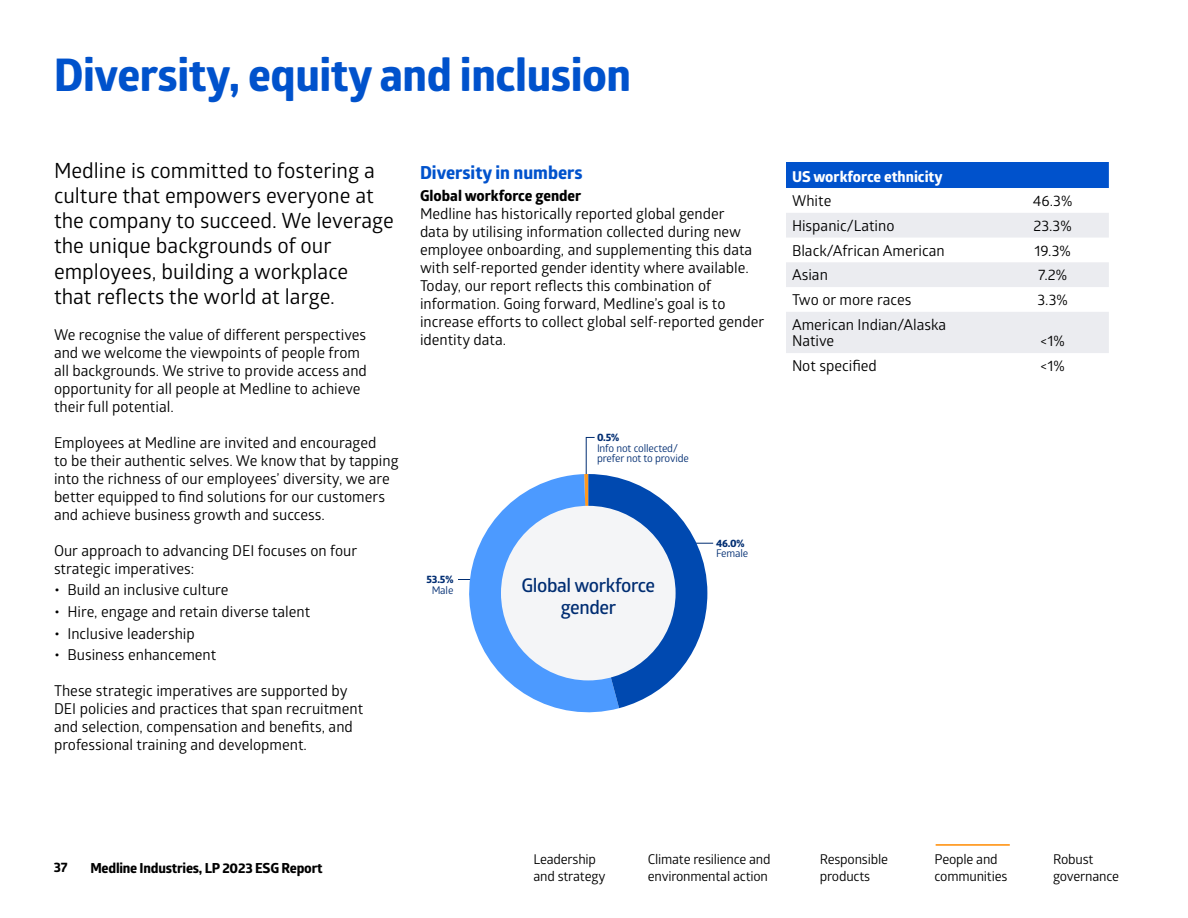
<style>
.page{position:relative;width:1188px;height:918px;background:#fff}
.page>*{position:absolute;margin:0;border:0;box-sizing:border-box;transform-origin:0 0}
.t1{font:800 45px "Glober";letter-spacing:-.01em;color:#0052cc}
.t2{font:21px/25.2px "Glober";color:#000}
.t3{font:600 18.9px/21.8px "Glober";letter-spacing:-.02em;color:#002d72;text-align:center}
.t4{font:800 18px "Glober";color:#0052cc}
.t5{font:15px/18px "Glober";color:#000}
.t6{font:800 15px "Glober";color:#000}
.t7{font:800 15px "Glober";color:#fff}
.t8{font:800 13.8px "Glober";letter-spacing:-.015em;color:#000}
.t9{font:13.5px/16.2px "Glober";letter-spacing:-.015em;color:#000}
.t10{font:800 13.5px "Glober";color:#000}
.t11{font:10.5px/10.5px "Glober";letter-spacing:-.015em;color:#002d72}
.t12{font:800 10.5px "Glober";color:#002d72}
.s1{font-weight:600;font-size:18px}
</style>
<div class="page">
<hr style="left:936px;top:844px;width:74px;height:2px;background:#ff8b00">
<svg style="left:458px;top:437px;width:255px;height:276px"></svg>
<div style="left:501px;top:506px;width:175px;height:174px;background:#f4f5f7;border-radius:50%"></div>
<div style="left:786px;top:162px;width:323px;height:26px;background:#0052cc"></div>
<svg style="left:786px;top:213px;width:323px;height:140px;fill:#ebecf0"></svg>
<h1 class="t1" style="left:54px;top:42px;width:579px">Diversity, equity and inclusion</h1>
<h2 class="t2" style="left:54px;top:157px;width:341px">Medline is committed to fostering a culture that empowers everyone at the company to succeed. We leverage the unique backgrounds of our employees, building a workplace<br>that reflects the world at large.</h2>
<p class="t5" style="left:54px;top:325px;width:314px">We recognise the value of different perspectives and we welcome the viewpoints of people from all backgrounds. We strive to provide access and opportunity for all people at Medline to achieve their full potential.</p>
<p class="t5" style="left:54px;top:433px;width:346px">Employees at Medline are invited and encouraged<br>to be their authentic selves. We know that by tapping into the richness of our employees’ diversity, we are better equipped to find solutions for our customers and achieve business growth and success.</p>
<p class="t5" style="left:54px;top:541px;width:305px">Our approach to advancing DEI focuses on four strategic imperatives:</p>
<p class="t5" style="left:54px;top:580px;width:176px"><span class="s1">•</span> Build an inclusive culture</p>
<p class="t5" style="left:54px;top:602px;width:258px"><span class="s1">•</span> Hire, engage and retain diverse talent</p>
<p class="t5" style="left:54px;top:624px;width:142px"><span class="s1">•</span> Inclusive leadership</p>
<p class="t5" style="left:54px;top:645px;width:164px"><span class="s1">•</span> Business enhancement</p>
<p class="t5" style="left:54px;top:681px;width:311px">These strategic imperatives are supported by DEI policies and practices that span recruitment and selection, compensation and benefits, and professional training and development.</p>
<p class="t4" style="left:420px;top:159px;width:164px">Diversity in numbers</p>
<p class="t6" style="left:420px;top:185px;width:163px">Global workforce gender</p>
<p class="t5" style="left:420px;top:204px;width:346px">Medline has historically reported global gender<br>data by utilising information collected during new employee onboarding, and supplementing this data with self-reported gender identity where available.<br>Today, our report reflects this combination of information. Going forward, Medline’s goal is to increase efforts to collect global self-reported gender identity data.</p>
<p class="t12" style="left:427px;top:572px;width:28px">53.5%</p>
<p class="t11" style="left:432px;top:584px;width:23px">Male</p>
<p class="t12" style="left:597px;top:430px;width:24px">0.5%</p>
<p class="t11" style="left:597px;top:442px;width:93px">Info not collected/ prefer not to provide</p>
<p class="t3" style="left:521px;top:574px;width:135px">Global workforce gender</p>
<p class="t12" style="left:716px;top:535px;width:30px">46.0%</p>
<p class="t11" style="left:716px;top:548px;width:34px">Female</p>
<p class="t7" style="left:792px;top:166px;width:152px">US workforce ethnicity</p>
<p class="t5" style="left:792px;top:191px;width:41px">White</p>
<p class="t5" style="left:1033px;top:191px;width:41px">46.3%</p>
<p class="t5" style="left:792px;top:216px;width:104px">Hispanic/Latino</p>
<p class="t5" style="left:1034px;top:216px;width:40px">23.3%</p>
<p class="t5" style="left:792px;top:241px;width:154px">Black/African American</p>
<p class="t5" style="left:1034px;top:241px;width:38px">19.3%</p>
<p class="t5" style="left:792px;top:265px;width:37px">Asian</p>
<p class="t5" style="left:1038px;top:265px;width:30px">7.2%</p>
<p class="t5" style="left:792px;top:290px;width:121px">Two or more races</p>
<p class="t5" style="left:1038px;top:290px;width:32px">3.3%</p>
<p class="t5" style="left:792px;top:316px;width:156px;line-height:16.5px">American Indian/Alaska<br>Native</p>
<p class="t5" style="left:1041px;top:331px;width:26px">&lt;1%</p>
<p class="t5" style="left:792px;top:356px;width:86px">Not specified</p>
<p class="t5" style="left:1041px;top:356px;width:26px">&lt;1%</p>
<p class="t10" style="left:54px;top:858px;width:15px">37</p>
<p class="t8" style="left:90px;top:858px;width:234px">Medline Industries, LP 2023 ESG Report</p>
<p class="t9" style="left:648px;top:851px;width:124px">Climate resilience and environmental action</p>
<p class="t9" style="left:820px;top:851px;width:70px">Responsible products</p>
<p class="t9" style="left:935px;top:851px;width:74px">People and communities</p>
<p class="t9" style="left:1053px;top:851px;width:67px">Robust governance</p>
<p class="t9" style="left:534px;top:851px;width:73px">Leadership and strategy</p>
</div>
